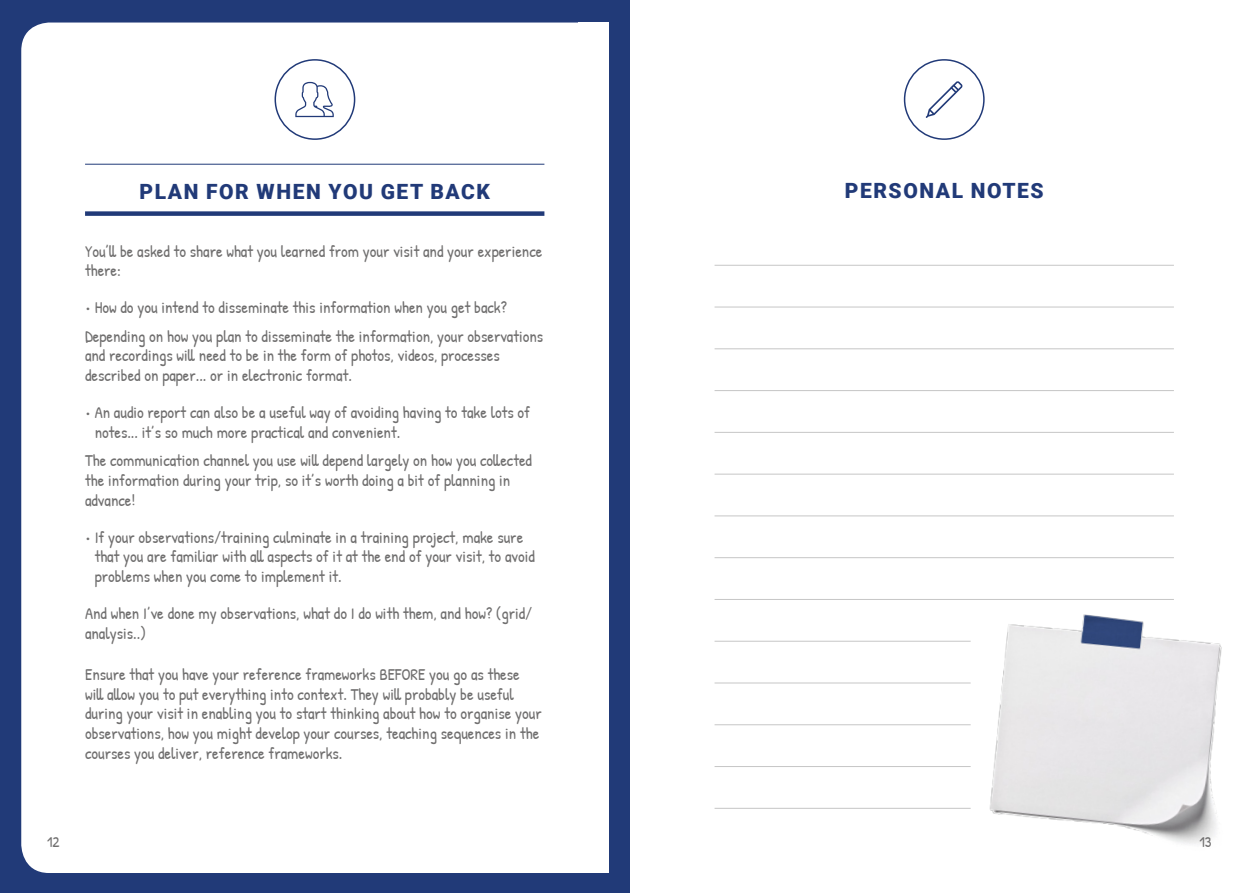
<style>
.page{position:relative;width:1259px;height:893px;background:#fff}
.page>*{position:absolute;margin:0;border:0;box-sizing:border-box;transform-origin:0 0}
.t1{font:900 21px "Roboto";letter-spacing:.075em;color:#213a78}
.t2{font:16.5px/19.8px "Patrick Hand";color:#706f6f}
.t3{font:15px "Patrick Hand";color:#706f6f}
</style>
<div class="page">
<div style="left:0;top:0;width:629px;height:893px;background:#213a78"></div>
<div style="left:21px;top:23px;width:586px;height:850px;background:#fff;border-radius:28px"></div>
<div style="left:578px;top:23px;width:30px;height:850px;background:#fff"></div>
<img style="left:989px;top:614px;width:233px;height:230px">
<hr style="left:85px;top:164px;width:459px;height:1px;background:#213a78">
<div style="left:85px;top:211px;width:459px;height:5px;background:#213a78"></div>
<hr style="left:714px;top:390px;width:460px;height:1px;background:#c6c6c6">
<hr style="left:714px;top:348px;width:460px;height:1px;background:#c6c6c6">
<hr style="left:714px;top:307px;width:460px;height:1px;background:#c6c6c6">
<hr style="left:714px;top:265px;width:460px;height:1px;background:#c6c6c6">
<hr style="left:714px;top:557px;width:460px;height:1px;background:#c6c6c6">
<hr style="left:714px;top:724px;width:256px;height:1px;background:#c6c6c6">
<hr style="left:714px;top:474px;width:460px;height:1px;background:#c6c6c6">
<hr style="left:714px;top:641px;width:256px;height:1px;background:#c6c6c6">
<hr style="left:714px;top:808px;width:256px;height:1px;background:#c6c6c6">
<hr style="left:714px;top:432px;width:460px;height:1px;background:#c6c6c6">
<hr style="left:714px;top:599px;width:460px;height:1px;background:#c6c6c6">
<hr style="left:714px;top:766px;width:256px;height:1px;background:#c6c6c6">
<hr style="left:714px;top:515px;width:460px;height:1px;background:#c6c6c6">
<hr style="left:714px;top:683px;width:256px;height:1px;background:#c6c6c6">
<svg style="left:925px;top:81px;width:37px;height:37px"></svg>
<div style="left:904px;top:59px;width:80px;height:81px;border:2px solid #213a78;border-radius:50%"></div>
<svg style="left:295px;top:82px;width:39px;height:35px"></svg>
<div style="left:274px;top:59px;width:81px;height:81px;border:2px solid #213a78;border-radius:50%"></div>
<p class="t1" style="left:139px;top:176px;width:352px">PLAN FOR WHEN YOU GET BACK</p>
<p class="t2" style="left:85px;top:241px;width:459px">You’ll be asked to share what you learned from your visit and your experience there:</p>
<p class="t2" style="left:85px;top:293px;width:460px;line-height:28.3px">• How do you intend to disseminate this information when you get back?<br>Depending on how you plan to disseminate the information, your observations</p>
<p class="t2" style="left:85px;top:345px;width:416px">and recordings will need to be in the form of photos, videos, processes described on paper... or in electronic format.</p>
<p class="t2" style="left:95px;top:402px;width:437px;text-indent:-10px">• An audio report can also be a useful way of avoiding having to take lots of notes... it’s so much more practical and convenient.</p>
<p class="t2" style="left:85px;top:450px;width:448px">The communication channel you use will depend largely on how you collected the information during your trip, so it’s worth doing a bit of planning in advance!</p>
<p class="t2" style="left:95px;top:527px;width:442px;text-indent:-10px">• If your observations/training culminate in a training project, make sure that you are familiar with all aspects of it at the end of your visit, to avoid problems when you come to implement it.</p>
<p class="t2" style="left:85px;top:603px;width:449px">And when I’ve done my observations, what do I do with them, and how? (grid/ analysis..)</p>
<p class="t2" style="left:85px;top:664px;width:458px">Ensure that you have your reference frameworks BEFORE you go as these will allow you to put everything into context. They will probably be useful during your visit in enabling you to start thinking about how to organise your observations, how you might develop your courses, teaching sequences in the courses you deliver, reference frameworks.</p>
<p class="t1" style="left:844px;top:176px;width:200px">PERSONAL NOTES</p>
<p class="t3" style="left:47px;top:832px;width:14px">12</p>
<p class="t3" style="left:1199px;top:832px;width:14px">13</p>
</div>
